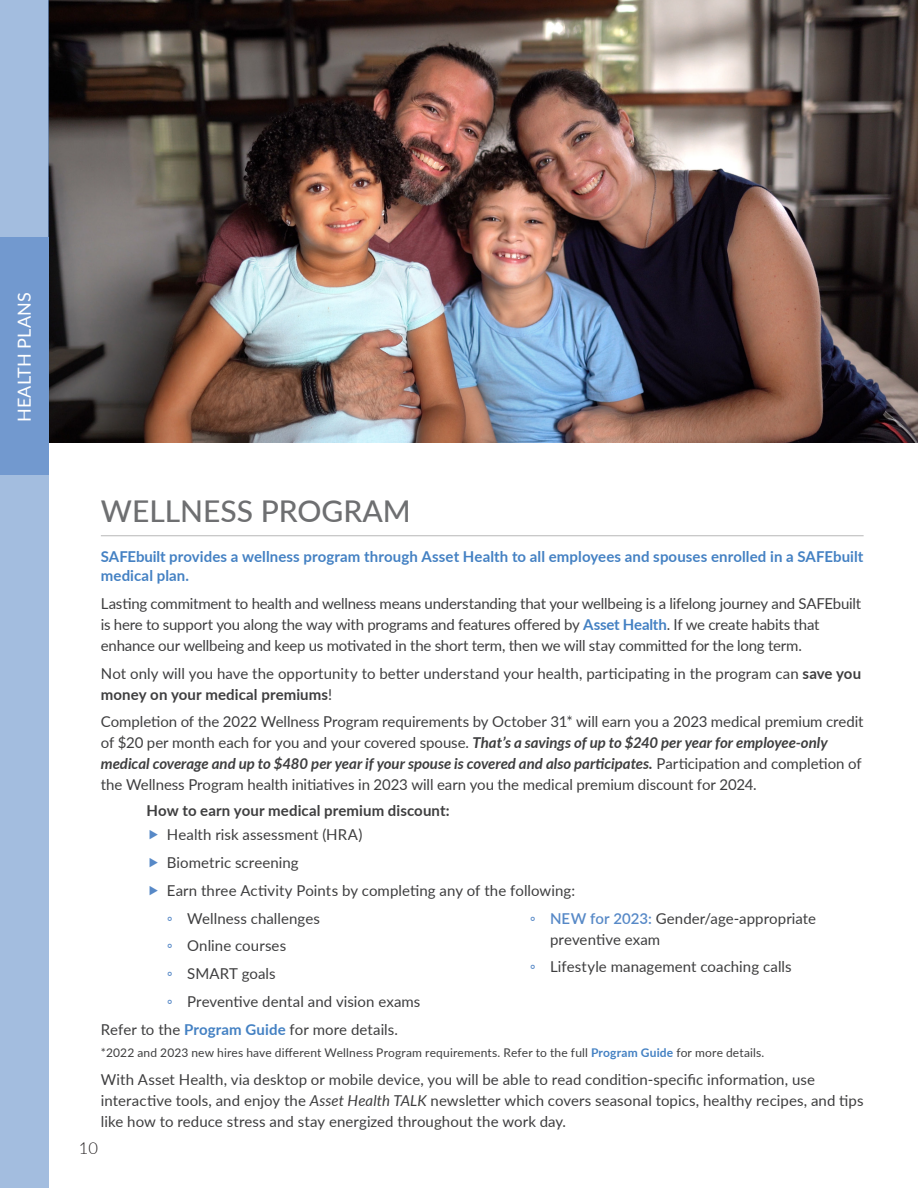
<style>
.page{position:relative;width:918px;height:1188px;background:#fff}
.page>*{position:absolute;margin:0;border:0;box-sizing:border-box;transform-origin:0 0}
.Header_1{font:500 30px "Lato";color:#6e6f71}
.Table_of_Contents_He{font:18px "Lato";letter-spacing:-.005em;color:#fff}
.t1{font:300 16.5px "Lato";color:#231f20}
.Body_Copy{font:15px/21px "Lato";letter-spacing:.005em;color:#3e3e3f}
.Bullets{font:15px/21px "Lato";letter-spacing:-.015em;color:#3e3e3f}
.Intro_Sentence{font:700 15px/19.5px "Lato";letter-spacing:.01em;color:#4481c3}
.Bullets-2{font:15px "Lato";letter-spacing:.005em;color:#3e3e3f}
.Body_Copy-2{font:700 15px "Lato";letter-spacing:.005em;color:#3e3e3f}
.Bullets-3{font:12px "Lato";letter-spacing:.01em;color:#3e3e3f}
.s1{font-weight:700;color:#4481c3}
.s2{font-weight:700}
.s3{font-weight:700;font-style:italic}
.s4{color:#5789c7}
.s5{font-weight:600;color:#5789c7}
.s6{font-style:italic}
</style>
<div class="page">
<hr style="left:101px;top:535px;width:763px;height:1px;background:#b7b7b8">
<img style="left:49px;top:0;width:869px;height:443px">
<div style="left:0;top:0;width:49px;height:1188px;background:#a3bddf"></div>
<div style="left:0;top:238px;width:49px;height:237px;background:#7299cf"></div>
<p class="Table_of_Contents_He" style="left:12px;top:422px;width:131px;rotate:-90deg">HEALTH PLANS</p>
<p class="Header_1" style="left:101px;top:489px;width:311px">WELLNESS PROGRAM</p>
<p class="Intro_Sentence" style="left:101px;top:546px;width:764px">SAFEbuilt provides a wellness program through Asset Health to all employees and spouses enrolled in a SAFEbuilt medical plan.</p>
<p class="Bullets" style="left:101px;top:592px;width:762px">Lasting commitment to health and wellness means understanding that your wellbeing is a lifelong journey and SAFEbuilt is here to support you along the way with programs and features offered by <span class="s1">Asset Health</span>. If we create habits that enhance our wellbeing and keep us motivated in the short term, then we will stay committed for the long term.</p>
<p class="Body_Copy" style="left:101px;top:662px;width:762px">Not only will you have the opportunity to better understand your health, participating in the program can <span class="s2">save you money on your medical premiums</span>!</p>
<p class="Body_Copy" style="left:101px;top:711px;width:764px">Completion of the 2022 Wellness Program requirements by October 31* will earn you a 2023 medical premium credit of $20 per month each for you and your covered spouse. <span class="s3">That’s a savings of up to $240 per year for employee-only medical coverage and up to $480 per year if your spouse is covered and also participates.</span> Participation and completion of the Wellness Program health initiatives in 2023 will earn you the medical premium discount for 2024.</p>
<p class="Body_Copy-2" style="left:147px;top:799px;width:305px">How to earn your medical premium discount:</p>
<p class="Body_Copy" style="left:167px;top:824px;width:197px">Health risk assessment (HRA)</p>
<p class="Body_Copy" style="left:167px;top:852px;width:133px">Biometric screening</p>
<p class="Body_Copy" style="left:167px;top:879px;width:410px">Earn three Activity Points by completing any of the following:</p>
<p class="Body_Copy" style="left:167px;top:907px;width:155px"><span class="s4">◦</span> Wellness challenges</p>
<p class="Body_Copy" style="left:167px;top:935px;width:121px"><span class="s4">◦</span> Online courses</p>
<p class="Body_Copy" style="left:167px;top:963px;width:110px"><span class="s4">◦</span> SMART goals</p>
<p class="Body_Copy" style="left:167px;top:990px;width:255px"><span class="s4">◦</span> Preventive dental and vision exams</p>
<p class="Body_Copy" style="left:550px;top:907px;width:268px;text-indent:-20px"><span class="s4">◦</span> <span class="s5">NEW for 2023:</span> Gender/age-appropriate preventive exam</p>
<p class="Body_Copy" style="left:530px;top:956px;width:263px"><span class="s4">◦</span> Lifestyle management coaching calls</p>
<p class="Bullets-2" style="left:101px;top:1019px;width:299px">Refer to the <span class="s1">Program Guide</span> for more details.</p>
<p class="Bullets-3" style="left:101px;top:1044px;width:665px">*2022 and 2023 new hires have different Wellness Program requirements. Refer to the full <span class="s1">Program Guide</span> for more details.</p>
<p class="Body_Copy" style="left:101px;top:1068px;width:764px">With Asset Health, via desktop or mobile device, you will be able to read condition-specific information, use interactive tools, and enjoy the <span class="s6">Asset Health TALK</span> newsletter which covers seasonal topics, healthy recipes, and tips like how to reduce stress and stay energized throughout the work day.</p>
<p class="t1" style="left:79px;top:1137px;width:21px">10</p>
</div>
